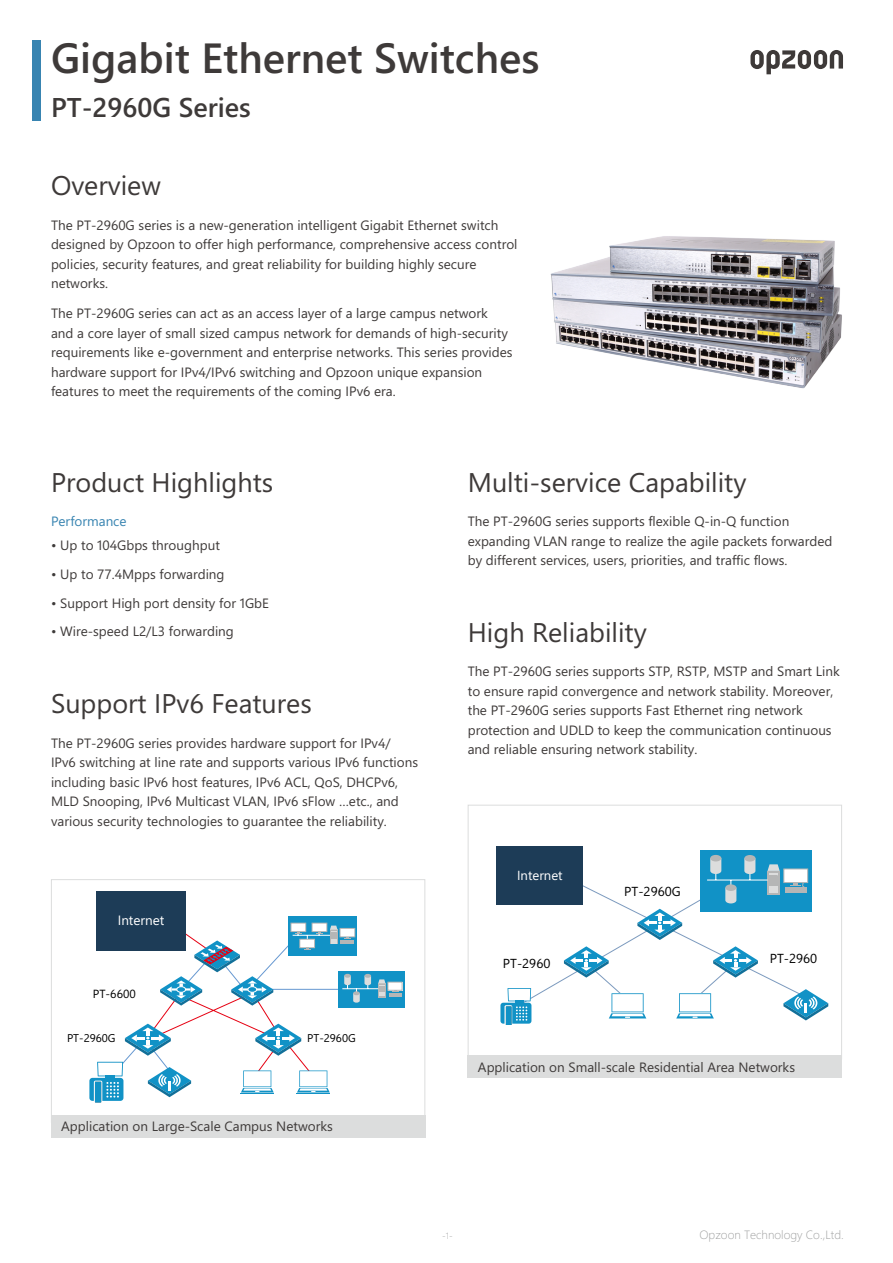
<style>
.page{position:relative;width:893px;height:1263px;background:#fff}
.page>*{position:absolute;margin:0;border:0;box-sizing:border-box;transform-origin:0 0}
.t1{font:600 42px "Segoe WP";color:#3e3a39}
.t2{font:27px "Segoe WP";color:#3e3a39}
.t3{font:600 27px "Segoe WP";color:#3e3a39}
.t4{font:13.5px/19.5px "Segoe WP";color:#3e3a39}
.t5{font:13.5px "Segoe WP";color:#3884b1}
.t6{font:13.5px "Segoe WP";color:#fff}
.t7{font:13.2px "Segoe WP";color:#fff}
.t8{font:13.05px "Segoe WP";color:#000}
.t9{font:300 12px "Segoe WP";color:#9fa0a0}
.t10{font:11.85px "Segoe WP";color:#000}
.t11{font:11.25px "Segoe WP";color:#000}
.t12{font:300 9px "Segoe WP";color:#9fa0a0}
</style>
<div class="page">
<svg style="left:750px;top:50px;width:93px;height:24px"></svg>
<div style="left:32px;top:40px;width:8px;height:81px;background:#3884b1"></div>
<div style="left:51px;top:1115px;width:374px;height:22px;background:#dcdddd"></div>
<div style="left:338px;top:971px;width:66px;height:36px;background:#1192c6"></div>
<div style="left:378px;top:983px;width:7px;height:14px;background:#b5b6b6"></div>
<div style="left:388px;top:982px;width:14px;height:8px;border:1px solid #b5b6b6"></div>
<svg style="left:378px;top:979px;width:23px;height:17px"></svg>
<hr style="left:342px;top:988px;width:36px;height:1px;background:#fff">
<div style="left:288px;top:916px;width:69px;height:40px;background:#1192c6"></div>
<div style="left:95px;top:1082px;width:6px;height:20px;background:#1192c6"></div>
<div style="left:97px;top:891px;width:89px;height:60px;background:#1d3c57"></div>
<svg style="left:89px;top:920px;width:282px;height:181px"></svg>
<div style="left:468px;top:1055px;width:374px;height:23px;background:#dcdddd"></div>
<div style="left:700px;top:850px;width:112px;height:62px;background:#1192c6"></div>
<div style="left:710px;top:855px;width:11px;height:6px;background:#b5b6b6;border-radius:50%"></div>
<div style="left:744px;top:855px;width:11px;height:6px;background:#b5b6b6;border-radius:50%"></div>
<div style="left:496px;top:846px;width:87px;height:59px;background:#1d3c57"></div>
<svg style="left:500px;top:858px;width:328px;height:166px"></svg>
<img style="left:550px;top:236px;width:292px;height:153px">
<h1 class="t1" style="left:51px;top:32px;width:490px">Gigabit Ethernet Switches</h1>
<h2 class="t3" style="left:51px;top:91px;width:201px">PT-2960G Series</h2>
<h2 class="t2" style="left:51px;top:169px;width:111px">Overview</h2>
<p class="t4" style="left:51px;top:215px;width:468px">The PT-2960G series is a new-generation intelligent Gigabit Ethernet switch designed by Opzoon to offer high performance, comprehensive access control policies, security features, and great reliability for building highly secure networks.</p>
<p class="t4" style="left:51px;top:304px;width:463px">The PT-2960G series can act as an access layer of a large campus network and a core layer of small sized campus network for demands of high-security requirements like e-government and enterprise networks. This series provides hardware support for IPv4/IPv6 switching and Opzoon unique expansion features to meet the requirements of the coming IPv6 era.</p>
<h2 class="t2" style="left:51px;top:466px;width:224px">Product Highlights</h2>
<p class="t5" style="left:51px;top:513px;width:77px">Performance</p>
<p class="t4" style="left:51px;top:536px;width:170px">• Up to 104Gbps throughput</p>
<p class="t4" style="left:51px;top:564px;width:175px">• Up to 77.4Mpps forwarding</p>
<p class="t4" style="left:51px;top:593px;width:219px">• Support High port density for 1GbE</p>
<p class="t4" style="left:51px;top:622px;width:184px">• Wire-speed L2/L3 forwarding</p>
<h2 class="t2" style="left:51px;top:687px;width:262px">Support IPv6 Features</h2>
<p class="t4" style="left:51px;top:733px;width:369px">The PT-2960G series provides hardware support for IPv4/ IPv6 switching at line rate and supports various IPv6 functions including basic IPv6 host features, IPv6 ACL, QoS, DHCPv6, MLD Snooping, IPv6 Multicast VLAN, IPv6 sFlow …etc., and various security technologies to guarantee the reliability.</p>
<p class="t6" style="left:118px;top:912px;width:48px">Internet</p>
<p class="t10" style="left:93px;top:986px;width:44px">PT-6600</p>
<p class="t11" style="left:67px;top:1031px;width:50px">PT-2960G</p>
<p class="t11" style="left:307px;top:1031px;width:50px">PT-2960G</p>
<p class="t4" style="left:61px;top:1116px;width:273px">Application on Large-Scale Campus Networks</p>
<h2 class="t2" style="left:468px;top:466px;width:280px">Multi-service Capability</h2>
<p class="t4" style="left:468px;top:511px;width:366px">The PT-2960G series supports flexible Q-in-Q function expanding VLAN range to realize the agile packets forwarded by different services, users, priorities, and traffic flows.</p>
<h2 class="t2" style="left:468px;top:616px;width:181px">High Reliability</h2>
<p class="t4" style="left:468px;top:661px;width:373px">The PT-2960G series supports STP, RSTP, MSTP and Smart Link to ensure rapid convergence and network stability. Moreover, the PT-2960G series supports Fast Ethernet ring network protection and UDLD to keep the communication continuous and reliable ensuring network stability.</p>
<p class="t7" style="left:517px;top:867px;width:47px">Internet</p>
<p class="t8" style="left:503px;top:955px;width:49px">PT-2960</p>
<p class="t8" style="left:624px;top:884px;width:58px">PT-2960G</p>
<p class="t8" style="left:770px;top:950px;width:49px">PT-2960</p>
<p class="t4" style="left:478px;top:1057px;width:319px">Application on Small-scale Residential Area Networks</p>
<p class="t12" style="left:442px;top:1230px;width:12px">-1-</p>
<p class="t9" style="left:699px;top:1227px;width:146px">Opzoon Technology Co.,Ltd.</p>
</div>
